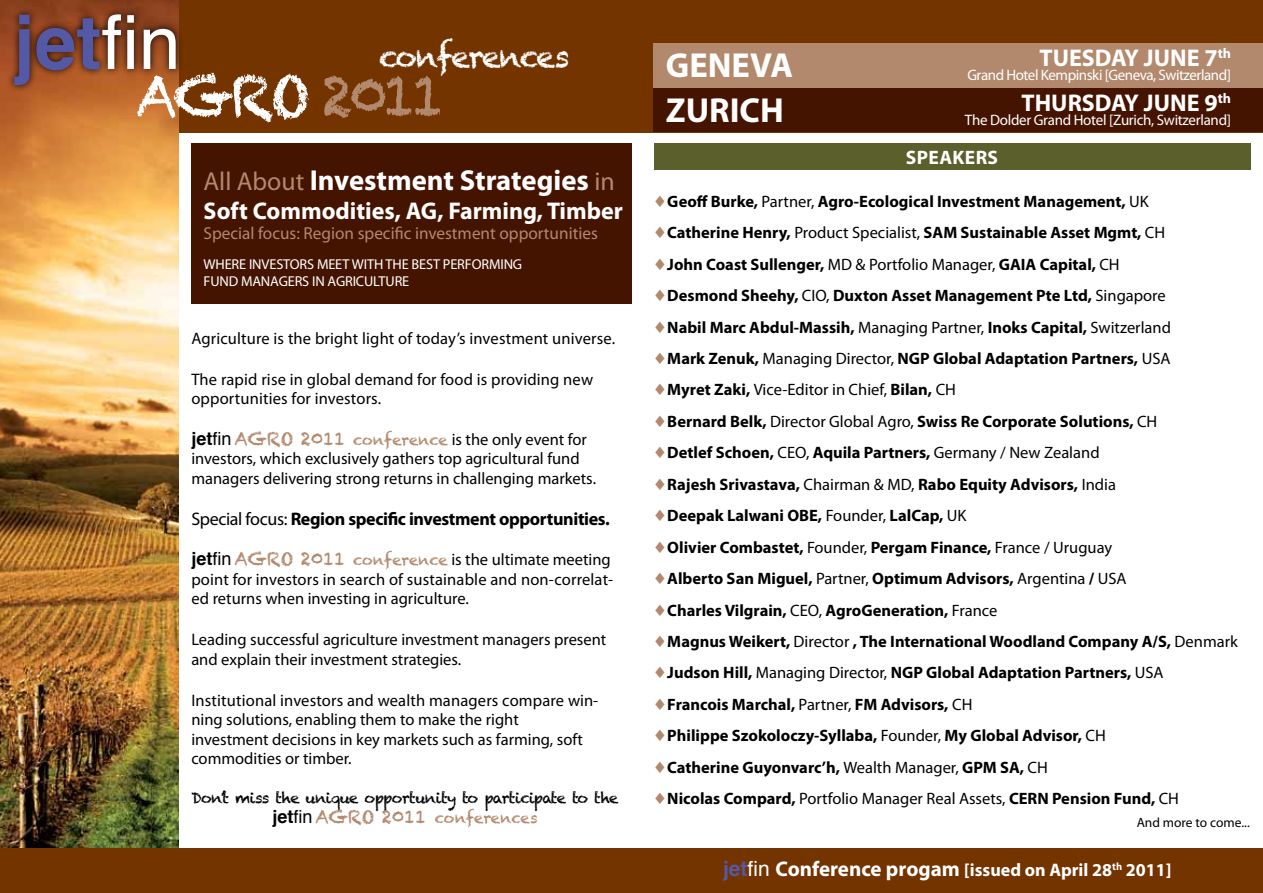
<style>
.page{position:relative;width:1263px;height:893px;background:#fff}
.page>*{position:absolute;margin:0;border:0;box-sizing:border-box;transform-origin:0 0}
.t1{font:700 75px "Helvetica";color:#5459a7}
.t2{font:56.1px "Chalkduster";letter-spacing:-.075em;color:#fff}
.t3{font:700 34.8px "Myriad Pro";color:#fff}
.t4{font:30.3px "Chalkduster";letter-spacing:-.05em;color:#fff}
.t5{font:700 28.95px "Myriad Pro";color:#fff}
.t6{font:700 24.3px "Myriad Pro";color:#fff}
.t7{font:700 19.5px "Myriad Pro";letter-spacing:.02em;color:#fff}
.t8{font:700 18.15px "Myriad Pro";letter-spacing:-.02em;color:#000}
.t9{font:700 18.15px "Myriad Pro";color:#fff}
.t10{font:17.4px "Myriad Pro";color:#b2896d}
.t11{font:16.65px/19.5px "Myriad Pro";color:#000}
.t12{font:700 16.5px/31.5px "Myriad Pro";color:#000}
.t13{font:15.15px "Myriad Pro";letter-spacing:-.025em;color:#fff}
.t14{font:15.15px "Chalkduster";color:#b2896d}
.t15{font:15px "Chalkduster";letter-spacing:-.05em;color:#000}
.t16{font:14.4px/17.2px "Myriad Pro";letter-spacing:-.01em;color:#fff}
.t17{font:13.5px "Myriad Pro";color:#000}
.s1{font-weight:400;color:#fff}
.s2{color:#b2896d}
.s3{font-weight:400;font-size:26.1px;color:#b2896d}
.s4{font-family:"Helvetica";font-weight:700;font-size:18.15px}
.s5{font-family:"Helvetica";font-size:18.15px}
.s6{font-family:"Chalkduster";font-size:18.15px;color:#b2896d}
.s7{font-family:"Chalkduster";font-size:15.15px;color:#b2896d}
.s8{font-weight:400}
.s9{font-family:"Helvetica";font-weight:700;font-size:18.15px;color:#000}
.s10{font-family:"Helvetica";font-size:18.15px;color:#000}
.s11{font-size:18.15px}
.s12{font-family:"Helvetica";font-size:21px;color:#5459a7}
.s13{font-family:"Helvetica";font-weight:400;font-size:21px}
.s14{font-size:21.15px}
</style>
<div class="page">
<div style="left:191px;top:143px;width:440px;height:161px;background:#451400"></div>
<div style="left:0;top:0;width:1263px;height:132px;background:#743400"></div>
<img style="left:0;top:0;width:179px;height:848px">
<div style="left:0;top:848px;width:1263px;height:45px;background:#743400"></div>
<div style="left:6px;top:6px;width:177px;height:87px;background:#000;opacity:.95"></div>
<div style="left:654px;top:143px;width:596px;height:27px;background:#5a5f2b"></div>
<div style="left:654px;top:87px;width:609px;height:45px;background:#451400"></div>
<div style="left:654px;top:43px;width:609px;height:45px;background:#b2896d"></div>
<h1 class="t1" style="left:14px;top:-18px;width:168px">jet<span class="s1">fin</span></h1>
<h3 class="t4" style="left:379px;top:38px;width:192px">conferences</h3>
<h2 class="t2" style="left:136px;top:63px;width:310px">AGRO <span class="s2">2011</span></h2>
<h3 class="t5" style="left:204px;top:161px;width:413px"><span class="s3">All About</span> Investment Strategies <span class="s3">in</span></h3>
<h3 class="t6" style="left:204px;top:194px;width:421px">Soft Commodities, AG, Farming, Timber</h3>
<p class="t10" style="left:204px;top:223px;width:396px">Special focus: Region specific investment opportunities</p>
<p class="t16" style="left:204px;top:256px;width:320px">WHERE INVESTORS MEET WITH THE BEST PERFORMING<br>FUND MANAGERS IN AGRICULTURE</p>
<p class="t11" style="left:191px;top:328px;width:425px">Agriculture is the bright light of today’s investment universe.</p>
<p class="t11" style="left:191px;top:369px;width:403px">The rapid rise in global demand for food is providing new opportunities for investors.</p>
<p class="t11" style="left:191px;top:429px;width:406px"><span class="s4">jet</span><span class="s5">fin</span> <span class="s6">AGRO 2011</span> <span class="s7">conference</span> is the only event for investors, which exclusively gathers top agricultural fund managers delivering strong returns in challenging markets.</p>
<p class="t8" style="left:191px;top:507px;width:420px"><span class="s8">Special focus:</span> Region specific investment opportunities.</p>
<p class="t11" style="left:191px;top:550px;width:423px"><span class="s4">jet</span><span class="s5">fin</span> <span class="s6">AGRO 2011</span> <span class="s7">conference</span> is the ultimate meeting point for investors in search of sustainable and non-correlat&shy;ed returns when investing in agriculture.</p>
<p class="t11" style="left:191px;top:630px;width:416px">Leading successful agriculture investment managers present and explain their investment strategies.</p>
<p class="t11" style="left:191px;top:690px;width:408px">Institutional investors and wealth managers compare win&shy;ning solutions, enabling them to make the right investment decisions in key markets such as farming, soft commodities or timber.</p>
<p class="t15" style="left:191px;top:789px;width:428px">Don’t miss the unique opportunity to participate to the</p>
<p class="t14" style="left:272px;top:808px;width:267px"><span class="s9">jet</span><span class="s10">fin</span> <span class="s11">AGRO 2011</span> conferences</p>
<h3 class="t3" style="left:666px;top:42px;width:129px">GENEVA</h3>
<h3 class="t3" style="left:666px;top:87px;width:120px">ZURICH</h3>
<h3 class="t6" style="left:1039px;top:42px;width:193px">TUESDAY JUNE 7<sup>th</sup></h3>
<p class="t13" style="left:967px;top:66px;width:265px">Grand Hotel Kempinski [Geneva, Switzerland]</p>
<h3 class="t6" style="left:1021px;top:87px;width:211px">THURSDAY JUNE 9<sup>th</sup></h3>
<p class="t13" style="left:965px;top:110px;width:268px">The Dolder Grand Hotel [Zurich, Switzerland]</p>
<p class="t7" style="left:906px;top:145px;width:94px">speakers</p>
<p class="t12" style="left:654px;top:185px;width:586px"><span class="s2">♦</span>Geoff Burke, <span class="s8">Partner,</span> Agro-Ecological Investment Management, <span class="s8">UK </span><span class="s2">♦</span>Catherine Henry, <span class="s8">Product Specialist,</span> SAM Sustainable Asset Mgmt, <span class="s8">CH<br></span><span class="s2">♦</span>John Coast Sullenger, <span class="s8">MD &amp; Portfolio Manager,</span> GAIA Capital, <span class="s8">CH<br></span><span class="s2">♦</span>Desmond Sheehy, <span class="s8">CIO,</span> Duxton Asset Management Pte Ltd, <span class="s8">Singapore<br></span><span class="s2">♦</span>Nabil Marc Abdul-Massih, <span class="s8">Managing Partner,</span> Inoks Capital, <span class="s8">Switzerland<br></span><span class="s2">♦</span>Mark Zenuk, <span class="s8">Managing Director,</span> NGP Global Adaptation Partners, <span class="s8">USA<br></span><span class="s2">♦</span>Myret Zaki, <span class="s8">Vice-Editor in Chief,</span> Bilan, <span class="s8">CH<br></span><span class="s2">♦</span>Bernard Belk, <span class="s8">Director Global Agro,</span> Swiss Re Corporate Solutions, <span class="s8">CH<br></span><span class="s2">♦</span>Detlef Schoen, <span class="s8">CEO,</span> Aquila Partners, <span class="s8">Germany / New Zealand<br></span><span class="s2">♦</span>Rajesh Srivastava, <span class="s8">Chairman &amp; MD,</span> Rabo Equity Advisors, <span class="s8">India<br></span><span class="s2">♦</span>Deepak Lalwani OBE, <span class="s8">Founder,</span> LalCap, <span class="s8">UK<br></span><span class="s2">♦</span>Olivier Combastet, <span class="s8">Founder,</span> Pergam Finance, <span class="s8">France / Uruguay<br></span><span class="s2">♦</span>Alberto San Miguel, <span class="s8">Partner,</span> Optimum Advisors, <span class="s8">Argentina</span> / <span class="s8">USA<br></span><span class="s2">♦</span>Charles Vilgrain, <span class="s8">CEO,</span> AgroGeneration, <span class="s8">France<br></span><span class="s2">♦</span>Magnus Weikert, <span class="s8">Director</span> , The International Woodland Company A/S, <span class="s8">Denmark </span><span class="s2">♦</span>Judson Hill, <span class="s8">Managing Director,</span> NGP Global Adaptation Partners, <span class="s8">USA </span><span class="s2">♦</span>Francois Marchal, <span class="s8">Partner,</span> FM Advisors, <span class="s8">CH<br></span><span class="s2">♦</span>Philippe Szokoloczy-Syllaba, <span class="s8">Founder,</span> My Global Advisor, <span class="s8">CH<br></span><span class="s2">♦</span>Catherine Guyonvarc’h, <span class="s8">Wealth Manager,</span> GPM SA, <span class="s8">CH<br></span><span class="s2">♦</span>Nicolas Compard, <span class="s8">Portfolio Manager Real Assets,</span> CERN Pension Fund, <span class="s8">CH</span></p>
<p class="t17" style="left:1137px;top:814px;width:115px">And more to come...</p>
<p class="t9" style="left:723px;top:858px;width:450px"><span class="s12">jet</span><span class="s13">fin</span> <span class="s14">Conference progam</span> [issued on April 28<sup>th</sup> 2011]</p>
</div>
